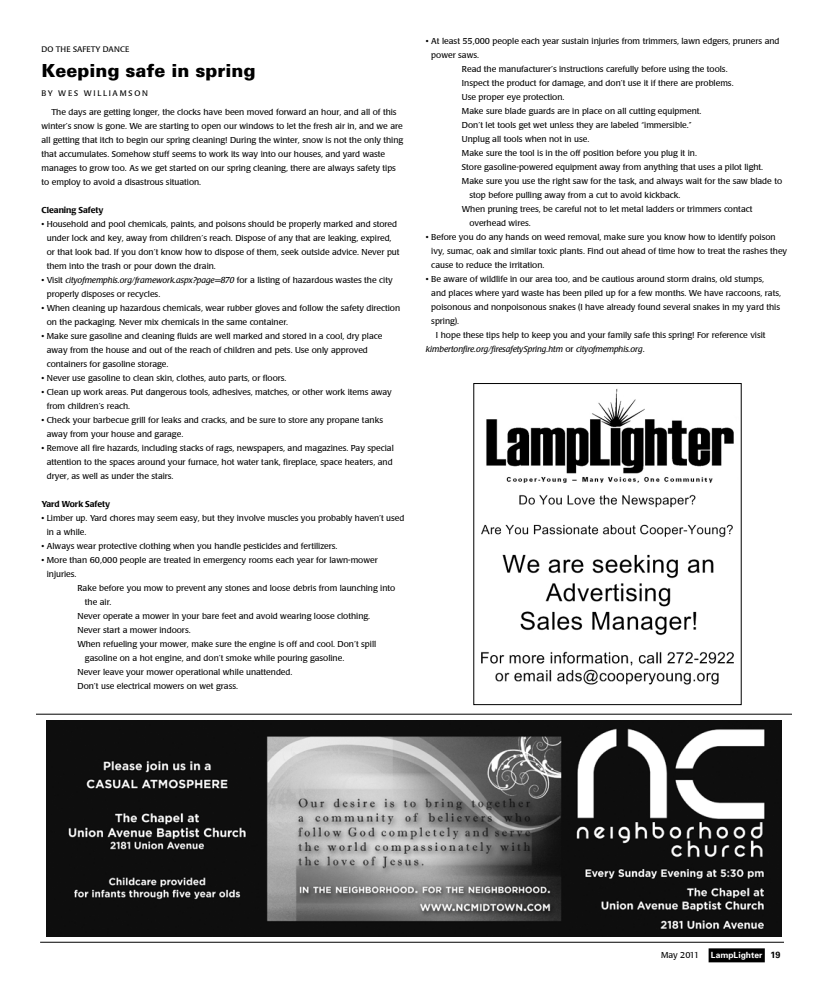
<style>
.page{position:relative;width:828px;height:990px;background:#fff}
.page>*{position:absolute;margin:0;border:0;box-sizing:border-box;transform-origin:0 0}
.t1{font:900 18px "Univers";color:#000}
.t2{font:8.5px/14px "Poppl Laudatio";color:#000}
.t3{font:italic 8.5px "Poppl Laudatio";color:#000}
.t4{font:500 8.5px "Poppl Laudatio";color:#000}
.t5{font:700 8.5px "Univers";color:#fff}
.t6{font:8px "Poppl Laudatio";color:#000}
.s1{font-style:italic}
.s2{font-style:normal}
.s3{font-size:9px;color:#000}
</style>
<div class="page">
<hr style="left:40px;top:942px;width:744px;height:1px;background:#000">
<div style="left:709px;top:948px;width:56px;height:14px;background:#000"></div>
<img style="left:47px;top:720px;width:734px;height:216px">
<hr style="left:36px;top:714px;width:756px;height:1px;background:#000">
<img style="left:481px;top:389px;width:253px;height:296px">
<div style="left:473px;top:383px;width:269px;height:322px;border:1px solid #000"></div>
<p class="t6" style="left:42px;top:45px;width:21px">do the</p>
<p class="t6" style="left:73px;top:45px;width:6px">safety</p>
<p class="t6" style="left:103px;top:45px;width:7px">dance</p>
<h1 class="t1" style="left:42px;top:59px;width:216px">Keeping safe in spring</h1>
<p class="t6" style="left:42px;top:89px;width:33px">By Wes</p>
<p class="t6" style="left:84px;top:89px;width:17px">Williamson</p>
<p class="t2" style="left:42px;top:105px;width:363px;text-indent:10px">The days are getting longer, the clocks have been moved forward an hour, and all of this winter’s snow is gone. We are starting to open our windows to let the fresh air in, and we are all getting that itch to begin our spring cleaning! During the winter, snow is not the only thing that accumulates. Somehow stuff seems to work its way into our houses, and yard waste manages to grow too. As we get started on our spring cleaning, there are always safety tips to employ to avoid a disastrous situation.</p>
<p class="t4" style="left:42px;top:205px;width:63px">Cleaning Safety</p>
<p class="t2" style="left:47px;top:217px;width:354px;text-indent:-5px">• Household and pool chemicals, paints, and poisons should be properly marked and stored under lock and key, away from children’s reach. Dispose of any that are leaking, expired, or that look bad. If you don’t know how to dispose of them, seek outside advice. Never put them into the trash or pour down the drain.</p>
<p class="t2" style="left:47px;top:273px;width:347px;text-indent:-5px">• Visit <span class="s1">cityofmemphis.org/framework.aspx?page=870</span> for a listing of hazardous wastes the city properly disposes or recycles.</p>
<p class="t2" style="left:47px;top:301px;width:355px;text-indent:-5px">• When cleaning up hazardous chemicals, wear rubber gloves and follow the safety direction on the packaging. Never mix chemicals in the same container.</p>
<p class="t2" style="left:47px;top:329px;width:337px;text-indent:-5px">• Make sure gasoline and cleaning fluids are well marked and stored in a cool, dry place away from the house and out of the reach of children and pets. Use only approved containers for gasoline storage.</p>
<p class="t2" style="left:42px;top:371px;width:247px">• Never use gasoline to clean skin, clothes, auto parts, or floors.</p>
<p class="t2" style="left:47px;top:385px;width:347px;text-indent:-5px">• Clean up work areas. Put dangerous tools, adhesives, matches, or other work items away from children’s reach.</p>
<p class="t2" style="left:47px;top:413px;width:338px;text-indent:-5px">• Check your barbecue grill for leaks and cracks, and be sure to store any propane tanks away from your house and garage.</p>
<p class="t2" style="left:47px;top:441px;width:349px;text-indent:-5px">• Remove all fire hazards, including stacks of rags, newspapers, and magazines. Pay special attention to the spaces around your furnace, hot water tank, fireplace, space heaters, and dryer, as well as under the stairs.</p>
<p class="t4" style="left:42px;top:499px;width:70px">Yard Work Safety</p>
<p class="t2" style="left:47px;top:511px;width:359px;text-indent:-5px">• Limber up. Yard chores may seem easy, but they involve muscles you probably haven’t used in a while.</p>
<p class="t2" style="left:42px;top:539px;width:298px">• Always wear protective clothing when you handle pesticides and fertilizers.</p>
<p class="t2" style="left:47px;top:553px;width:332px;text-indent:-5px">• More than 60,000 people are treated in emergency rooms each year for lawn-mower injuries.</p>
<p class="t2" style="left:78px;top:581px;width:319px">Rake before you mow to prevent any stones and loose debris from launching into</p>
<p class="t2" style="left:85px;top:595px;width:28px">the air.</p>
<p class="t2" style="left:78px;top:609px;width:294px">Never operate a mower in your bare feet and avoid wearing loose clothing.</p>
<p class="t2" style="left:78px;top:623px;width:115px">Never start a mower indoors.</p>
<p class="t2" style="left:78px;top:637px;width:300px">When refueling your mower, make sure the engine is off and cool. Don’t spill</p>
<p class="t2" style="left:85px;top:651px;width:261px">gasoline on a hot engine, and don’t smoke while pouring gasoline.</p>
<p class="t2" style="left:78px;top:665px;width:216px">Never leave your mower operational while unattended.</p>
<p class="t2" style="left:78px;top:679px;width:162px">Don’t use electrical mowers on wet grass.</p>
<p class="t2" style="left:426px;top:34px;width:355px">• At least 55,000 people each year sustain injuries from trimmers, lawn edgers, pruners and</p>
<p class="t2" style="left:431px;top:48px;width:49px">power saws.</p>
<p class="t2" style="left:462px;top:62px;width:267px">Read the manufacturer’s instructions carefully before using the tools.</p>
<p class="t2" style="left:462px;top:76px;width:273px">Inspect the product for damage, and don’t use it if there are problems.</p>
<p class="t2" style="left:426px;top:90px;width:22px">U</p>
<p class="t2" style="left:462px;top:90px;width:241px;text-indent:6px">se proper eye protection.<br>Make sure blade guards are in place on all cutting equipment.<br>Don’t let tools get wet unless they are labeled “immersible.”</p>
<p class="t2" style="left:426px;top:132px;width:22px">U</p>
<p class="t2" style="left:468px;top:132px;width:123px">nplug all tools when not in use.</p>
<p class="t2" style="left:462px;top:146px;width:237px">Make sure the tool is in the off position before you plug it in.</p>
<p class="t2" style="left:462px;top:160px;width:303px">Store gasoline-powered equipment away from anything that uses a pilot light.</p>
<p class="t2" style="left:462px;top:174px;width:322px">Make sure you use the right saw for the task, and always wait for the saw blade to</p>
<p class="t2" style="left:469px;top:188px;width:213px">stop before pulling away from a cut to avoid kickback.</p>
<p class="t2" style="left:462px;top:202px;width:292px">When pruning trees, be careful not to let metal ladders or trimmers contact</p>
<p class="t2" style="left:469px;top:216px;width:63px">overhead wires.</p>
<p class="t2" style="left:431px;top:230px;width:357px;text-indent:-5px">• Before you do any hands on weed removal, make sure you know how to identify poison ivy, sumac, oak and similar toxic plants. Find out ahead of time how to treat the rashes they cause to reduce the irritation.</p>
<p class="t2" style="left:426px;top:272px;width:340px">• Be aware of wildlife in our area too, and be cautious around storm drains, old stumps,</p>
<p class="t2" style="left:431px;top:286px;width:351px">and places where yard waste has been piled up for a few months. We have raccoons, rats,</p>
<p class="t2" style="left:431px;top:300px;width:350px">poisonous and nonpoisonous snakes (I have already found several snakes in my yard this</p>
<p class="t2" style="left:431px;top:314px;width:29px">spring).</p>
<p class="t2" style="left:436px;top:328px;width:331px">I hope these tips help to keep you and your family safe this spring! For reference visit</p>
<p class="t3" style="left:426px;top:344px;width:220px">kimbertonfire.org/firesafetySpring.htm <span class="s2">or</span> cityofmemphis.org<span class="s2">.</span></p>
<p class="t2" style="left:661px;top:949px;width:40px">May 2011</p>
<p class="t5" style="left:711px;top:950px;width:71px">LampLighter <span class="s3">19</span></p>
</div>
